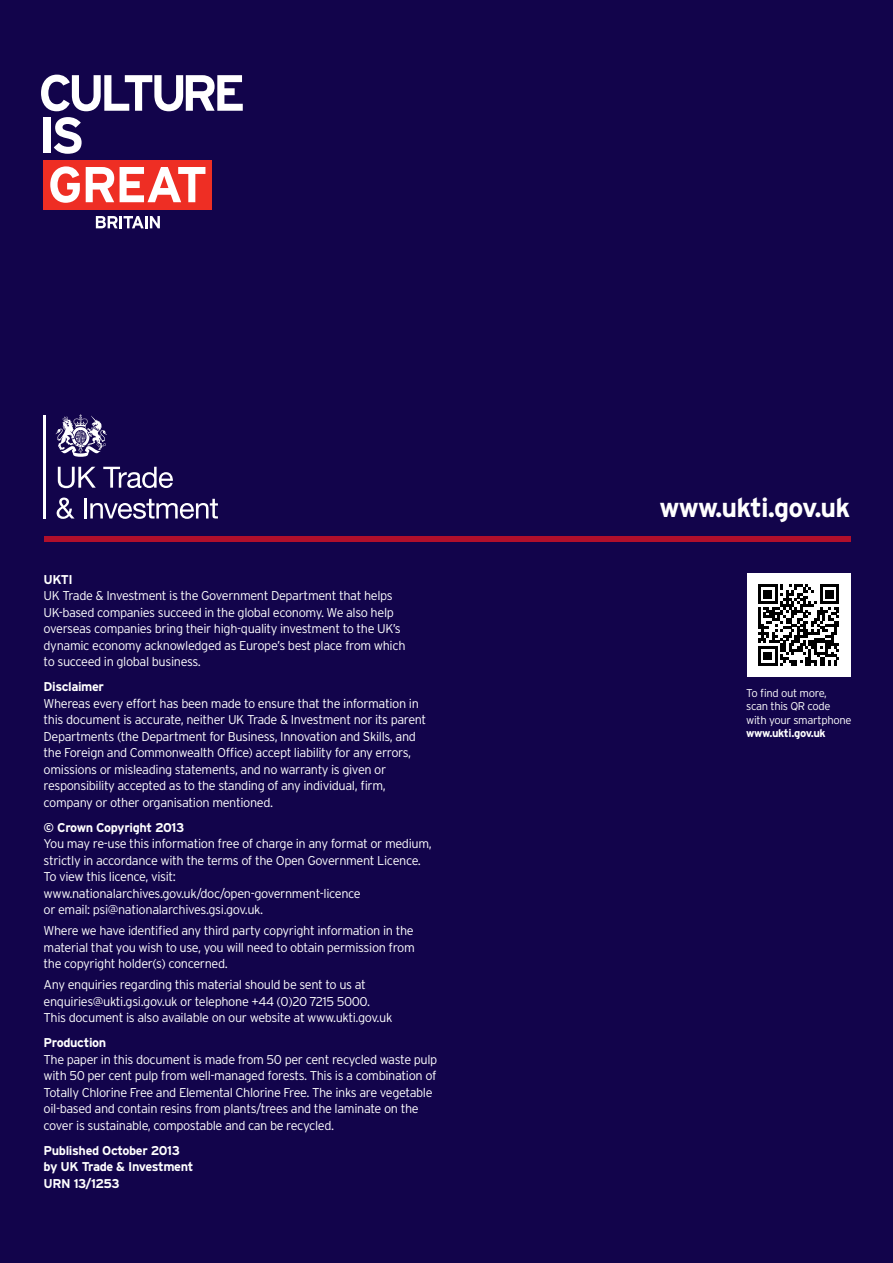
<style>
.page{position:relative;width:893px;height:1263px;background:#12044b}
.page>*{position:absolute;margin:0;border:0;box-sizing:border-box;transform-origin:0 0}
.t1{font:700 27px "Interstate";letter-spacing:-.03em;color:#fff}
.t2{font:300 12.75px/16.5px "Interstate";letter-spacing:-.03em;color:#fff}
.t3{font:700 12.75px/16.5px "Interstate";letter-spacing:-.03em;color:#fff}
.t4{font:300 11.25px/13.5px "Interstate";letter-spacing:-.03em;color:#fff}
.t5{font:700 11.25px "Interstate";letter-spacing:-.03em;color:#fff}
</style>
<div class="page">
<hr style="left:43px;top:415px;width:3px;height:103px;background:#fff">
<svg style="left:58px;top:467px;width:38px;height:21px"></svg>
<svg style="left:103px;top:467px;width:70px;height:21px"></svg>
<svg style="left:57px;top:497px;width:18px;height:22px"></svg>
<hr style="left:84px;top:497px;width:3px;height:21px;background:#fff">
<svg style="left:90px;top:499px;width:128px;height:20px"></svg>
<svg style="left:56px;top:415px;width:51px;height:42px"></svg>
<div style="left:44px;top:536px;width:806px;height:6px;background:#b10f2b"></div>
<div style="left:747px;top:573px;width:103px;height:104px;background:#fff"></div>
<svg style="left:758px;top:584px;width:81px;height:82px"></svg>
<svg style="left:41px;top:75px;width:202px;height:36px"></svg>
<div style="left:43px;top:118px;width:8px;height:35px;background:#fff"></div>
<svg style="left:54px;top:117px;width:28px;height:37px"></svg>
<svg style="left:96px;top:216px;width:64px;height:12px"></svg>
<div style="left:43px;top:160px;width:169px;height:49px;background:#ee2e24"></div>
<svg style="left:50px;top:166px;width:30px;height:37px"></svg>
<svg style="left:120px;top:167px;width:85px;height:35px"></svg>
<svg style="left:86px;top:167px;width:28px;height:35px"></svg>
<p class="t3" style="left:44px;top:571px;width:31px">UKTI</p>
<p class="t2" style="left:44px;top:588px;width:364px">UK Trade &amp; Investment is the Government Department that helps UK-based companies succeed in the global economy. We also help overseas companies bring their high-quality investment to the UK’s dynamic economy acknowledged as Europe’s best place from which to succeed in global business.</p>
<p class="t3" style="left:44px;top:679px;width:62px">Disclaimer</p>
<p class="t2" style="left:44px;top:695px;width:384px">Whereas every effort has been made to ensure that the information in this document is accurate, neither UK Trade &amp; Investment nor its parent Departments (the Department for Business, Innovation and Skills, and the Foreign and Commonwealth Office) accept liability for any errors, omissions or misleading statements, and no warranty is given or responsibility accepted as to the standing of any individual, firm, company or other organisation mentioned.</p>
<p class="t3" style="left:44px;top:819px;width:142px">© Crown Copyright 2013</p>
<p class="t2" style="left:44px;top:836px;width:390px">You may re-use this information free of charge in any format or medium, strictly in accordance with the terms of the Open Government Licence.<br>To view this licence, visit: www.nationalarchives.gov.uk/doc/open-government-licence<br>or email: psi@nationalarchives.gsi.gov.uk.</p>
<p class="t2" style="left:44px;top:922px;width:373px;text-align:justify">Where we have identified any third party copyright information in the material that you wish to use, you will need to obtain permission from the copyright holder(s) concerned.</p>
<p class="t2" style="left:44px;top:976px;width:350px">Any enquiries regarding this material should be sent to us at enquiries@ukti.gsi.gov.uk or telephone +44 (0)20 7215 5000.<br>This document is also available on our website at www.ukti.gov.uk</p>
<p class="t3" style="left:44px;top:1034px;width:64px">Production</p>
<p class="t2" style="left:44px;top:1051px;width:395px">The paper in this document is made from 50 per cent recycled waste pulp with 50 per cent pulp from well-managed forests. This is a combination of Totally Chlorine Free and Elemental Chlorine Free. The inks are vegetable oil-based and contain resins from plants/trees and the laminate on the cover is sustainable, compostable and can be recycled.</p>
<p class="t3" style="left:44px;top:1142px;width:151px">Published October 2013 by UK Trade &amp; Investment<br>URN 13/1253</p>
<h1 class="t1" style="left:660px;top:493px;width:192px">www.ukti.gov.uk</h1>
<p class="t4" style="left:746px;top:686px;width:107px">To find out more, scan this QR code with your smartphone</p>
<p class="t5" style="left:746px;top:727px;width:81px">www.ukti.gov.uk</p>
</div>
